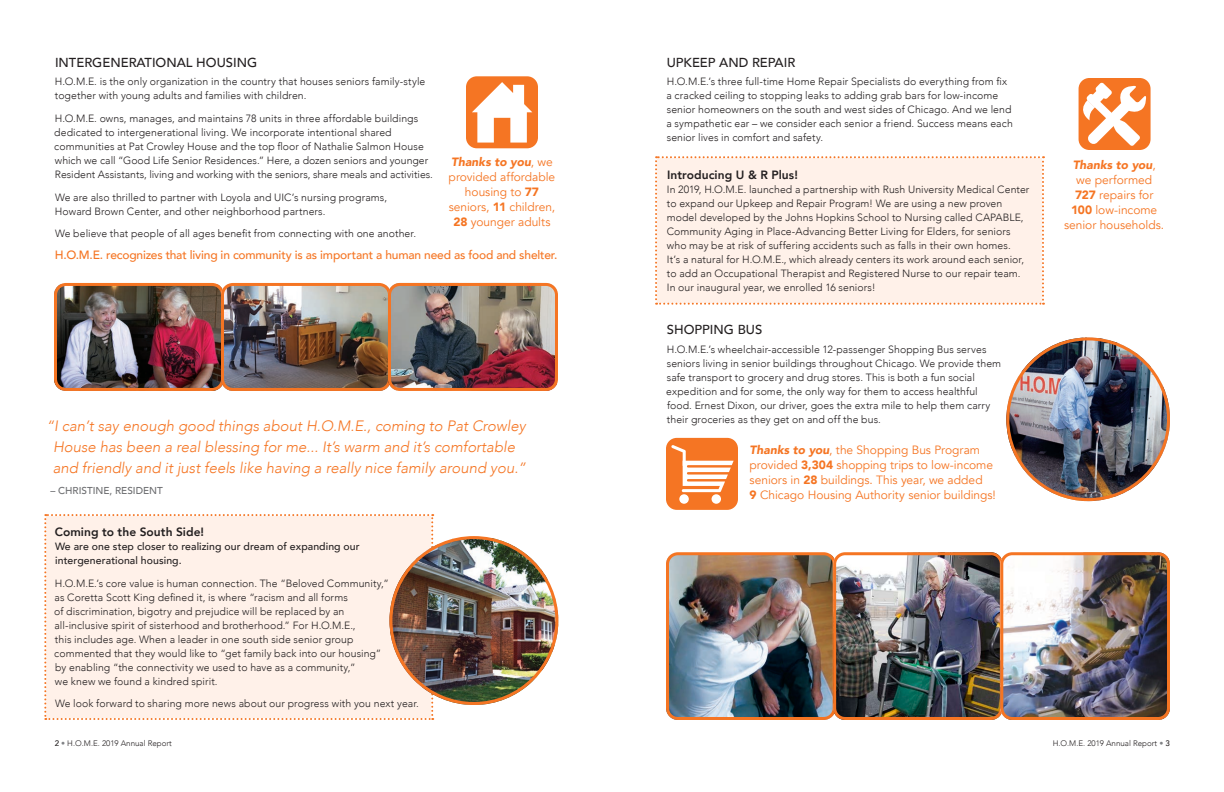
<style>
.page{position:relative;width:1224px;height:792px;background:#fff}
.page>*{position:absolute;margin:0;border:0;box-sizing:border-box;transform-origin:0 0}
.quote{font:italic 300 15px/21px "Avenir";color:#f57523;text-align:center}
.headings{font:500 13px "Avenir";color:#231f20}
.stats_copy{font:12px/15px "Avenir";letter-spacing:-.005em;color:#f57523;text-align:center}
.orange_callouts{font:500 12px "Avenir";letter-spacing:-.015em;color:#f57523}
.subheads{font:800 12px "Avenir";letter-spacing:.005em;color:#231f20}
.body_copy{font:300 10.5px/14px "Avenir";letter-spacing:.005em;color:#231f20}
.body_copy-2{font:500 10.5px/14px "Avenir";letter-spacing:.01em;color:#231f20}
.quote-2{font:500 10px "Avenir";color:#6c6d70}
.t1{font:300 8px "Avenir";color:#231f20}
.s1{font-weight:900;font-style:italic}
.s2{font-weight:900}
.s3{font-weight:500}
.s4{color:#808285}
</style>
<div class="page">
<div style="left:655px;top:156px;width:389px;height:149px;background:#fff1e9"></div>
<div style="left:466px;top:76px;width:72px;height:72px;background:#f57523;border-radius:11px"></div>
<div style="left:1079px;top:78px;width:72px;height:72px;background:#f57523;border-radius:11px"></div>
<div style="left:666px;top:438px;width:72px;height:72px;background:#f57523;border-radius:11px"></div>
<svg style="left:472px;top:82px;width:60px;height:61px"></svg>
<img style="left:58px;top:287px;width:162px;height:100px">
<div style="left:54px;top:283px;width:170px;height:108px;border:3px solid #f57523;border-radius:10px"></div>
<img style="left:670px;top:556px;width:162px;height:160px">
<div style="left:666px;top:552px;width:170px;height:168px;border:3px solid #f57523;border-radius:10px"></div>
<img style="left:221px;top:287px;width:166px;height:100px">
<div style="left:221px;top:283px;width:170px;height:108px;border:3px solid #f57523;border-radius:10px"></div>
<img style="left:833px;top:556px;width:166px;height:160px">
<div style="left:833px;top:552px;width:170px;height:168px;border:3px solid #f57523;border-radius:10px"></div>
<img style="left:388px;top:287px;width:166px;height:100px">
<div style="left:388px;top:283px;width:170px;height:108px;border:3px solid #f57523;border-radius:10px"></div>
<img style="left:1000px;top:556px;width:166px;height:160px">
<div style="left:1000px;top:552px;width:170px;height:168px;border:3px solid #f57523;border-radius:10px"></div>
<div style="left:44px;top:514px;width:389px;height:206px;background:#fff1e9"></div>
<svg style="left:1078px;top:83px;width:68px;height:63px"></svg>
<div style="left:679px;top:494px;width:10px;height:10px;background:#fff;border-radius:50%"></div>
<div style="left:712px;top:494px;width:9px;height:10px;background:#fff;border-radius:50%"></div>
<svg style="left:671px;top:445px;width:63px;height:47px"></svg>
<img style="left:389px;top:538px;width:169px;height:167px">
<img style="left:1006px;top:337px;width:164px;height:164px;border-radius:82px">
<div style="left:1006px;top:337px;width:164px;height:164px;border:3px solid #f57523;border-radius:50%"></div>
<p class="headings" style="left:55px;top:51px;width:204px">INTERGENERATIONAL HOUSING</p>
<p class="body_copy" style="left:55px;top:75px;width:372px">H.O.M.E. is the only organization in the country that houses seniors family-style together with young adults and families with children.</p>
<p class="body_copy" style="left:54px;top:111px;width:380px">H.O.M.E. owns, manages, and maintains 78 units in three affordable buildings dedicated to intergenerational living. We incorporate intentional shared communities at Pat Crowley House and the top floor of Nathalie Salmon House which we call “Good Life Senior Residences.” Here, a dozen seniors and younger Resident Assistants, living and working with the seniors, share meals and activities.</p>
<p class="body_copy" style="left:55px;top:190px;width:334px">We are also thrilled to partner with Loyola and UIC’s nursing programs,<br>Howard Brown Center, and other neighborhood partners.</p>
<p class="body_copy" style="left:55px;top:227px;width:363px">We believe that people of all ages benefit from connecting with one another.</p>
<p class="headings" style="left:667px;top:51px;width:130px">UPKEEP AND REPAIR</p>
<p class="body_copy" style="left:666px;top:75px;width:348px">H.O.M.E.’s three full-time Home Repair Specialists do everything from fix a cracked ceiling to stopping leaks to adding grab bars for low-income senior homeowners on the south and west sides of Chicago. And we lend a sympathetic ear – we consider each senior a friend. Success means each senior lives in comfort and safety.</p>
<p class="subheads" style="left:667px;top:166px;width:132px">Introducing U &amp; R Plus!</p>
<p class="body_copy" style="left:667px;top:182px;width:364px">In 2019, H.O.M.E. launched a partnership with Rush University Medical Center to expand our Upkeep and Repair Program! We are using a new proven model developed by the Johns Hopkins School to Nursing called CAPABLE, Community Aging in Place-Advancing Better Living for Elders, for seniors who may be at risk of suffering accidents such as falls in their own homes.<br>It’s a natural for H.O.M.E., which already centers its work around each senior, to add an Occupational Therapist and Registered Nurse to our repair team.<br>In our inaugural year, we enrolled 16 seniors!</p>
<p class="stats_copy" style="left:449px;top:155px;width:108px"><span class="s1">Thanks to you</span>, we provided affordable housing to <span class="s2">77 </span>seniors, <span class="s2">11</span> children,<br><span class="s2">28</span> younger adults</p>
<p class="stats_copy" style="left:1064px;top:158px;width:102px"><span class="s1">Thanks to you</span>, we performed<br><span class="s2">727</span> repairs for<br><span class="s2">100</span> low-income senior households.</p>
<p class="orange_callouts" style="left:55px;top:244px;width:504px">H.O.M.E. recognizes that living in community is as important a human need as food and shelter.</p>
<p class="quote" style="left:46px;top:415px;width:481px">“I can’t say enough good things about H.O.M.E., coming to Pat Crowley<br>House has been a real blessing for me... It’s warm and it’s comfortable and friendly and it just feels like having a really nice family around you.”</p>
<p class="quote-2" style="left:50px;top:482px;width:114px">– CHRISTINE, RESIDENT</p>
<p class="subheads" style="left:55px;top:522px;width:151px">Coming to the South Side!</p>
<p class="body_copy-2" style="left:55px;top:539px;width:306px">We are one step closer to realizing our dream of expanding our intergenerational housing.</p>
<p class="body_copy" style="left:54px;top:576px;width:336px">H.O.M.E.’s core value is human connection. The “Beloved Community,” as Coretta Scott King defined it, is where “racism and all forms<br>of discrimination, bigotry and prejudice will be replaced by an all-inclusive spirit of sisterhood and brotherhood.” For H.O.M.E.,<br>this includes age. When a leader in one south side senior group commented that they would like to “get family back into our housing” by enabling “the connectivity we used to have as a community,”<br>we knew we found a kindred spirit.</p>
<p class="body_copy" style="left:55px;top:697px;width:365px">We look forward to sharing more news about our progress with you next year.</p>
<p class="headings" style="left:667px;top:319px;width:97px">SHOPPING BUS</p>
<p class="body_copy" style="left:666px;top:342px;width:336px">H.O.M.E.’s wheelchair-accessible 12-passenger Shopping Bus serves seniors living in senior buildings throughout Chicago. We provide them safe transport to grocery and drug stores. This is both a fun social expedition and for some, the only way for them to access healthful food. Ernest Dixon, our driver, goes the extra mile to help them carry their groceries as they get on and off the bus.</p>
<p class="stats_copy" style="left:750px;top:443px;width:248px;text-align:left"><span class="s1">Thanks to you</span>, the Shopping Bus Program provided <span class="s2">3,304</span> shopping trips to low-income seniors in <span class="s2">28</span> buildings. This year, we added<br><span class="s2">9</span> Chicago Housing Authority senior buildings!</p>
<p class="t1" style="left:55px;top:739px;width:119px"><span class="s3">2</span> <span class="s4">•</span> H.O.M.E. 2019 Annual Report</p>
<p class="t1" style="left:1053px;top:739px;width:119px">H.O.M.E. 2019 Annual Report <span class="s4">•</span> <span class="s3">3</span></p>
</div>
